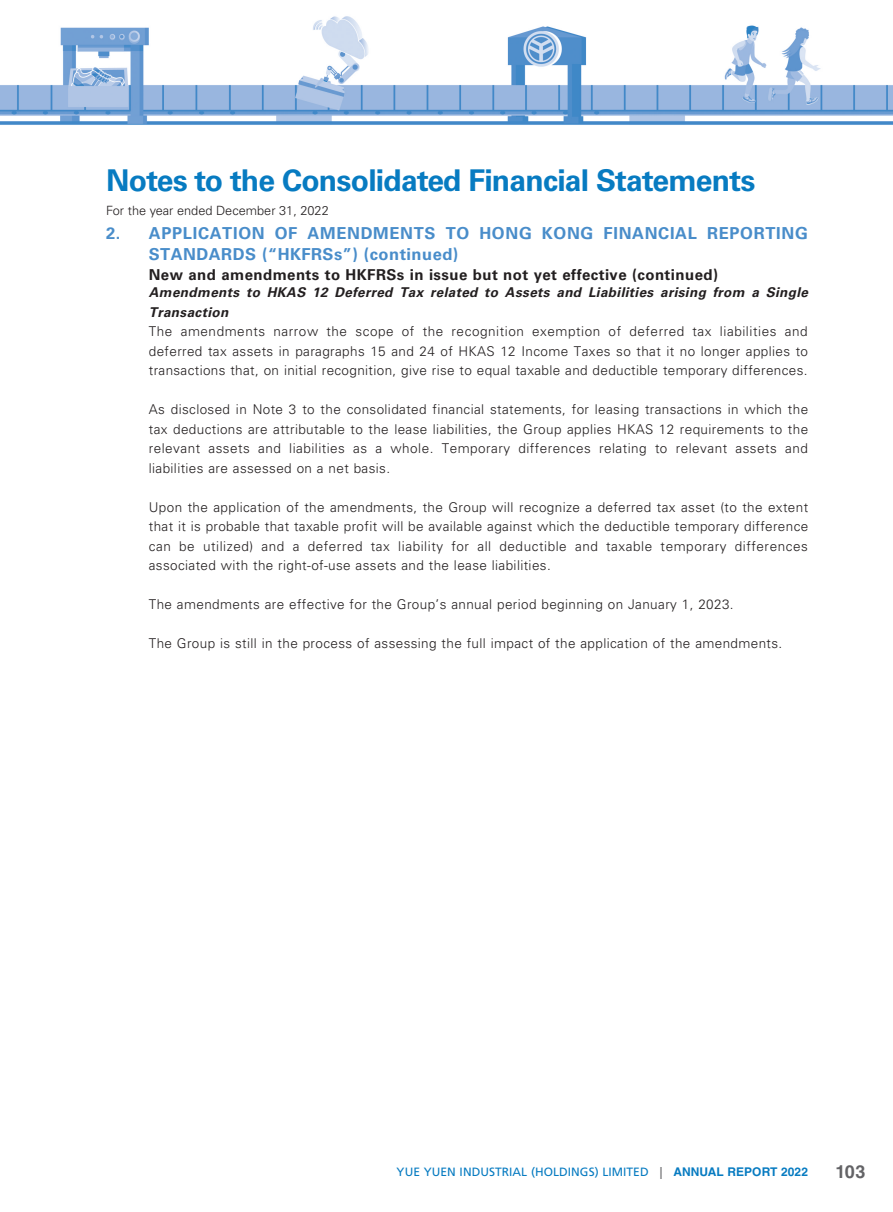
<style>
.page{position:relative;width:893px;height:1212px;background:#fff}
.page>*{position:absolute;margin:0;border:0;box-sizing:border-box;transform-origin:0 0}
.t1{font:700 30px "Univers LT Std";letter-spacing:-.025em;color:#077bc1}
.t2{font:700 18px "Helvetica LT Std";color:#636366}
.t3{font:700 16.5px/21px "Univers LT Std";letter-spacing:.04em;color:#498dca}
.t4{font:700 15px "Univers LT Std";letter-spacing:.03em;color:#231f20}
.t5{font:300 13.5px/19.5px "Univers LT Std";letter-spacing:.03em;color:#231f20;text-align:justify}
.t6{font:italic 700 13.5px/19.5px "Univers LT Std";letter-spacing:.03em;color:#231f20}
.t7{font:300 12.75px "Univers LT Std";color:#231f20}
.t8{font:12px "Frutiger LT Std";letter-spacing:.005em;color:#077bc1}
.s1{color:#636366}
.s2{font-family:"Helvetica LT Std";font-weight:700}
</style>
<div class="page">
<img style="left:0;top:16px;width:893px;height:109px">
<h1 class="t1" style="left:106px;top:163px;width:651px">Notes to the Consolidated Financial Statements</h1>
<p class="t7" style="left:106px;top:202px;width:224px">For the year ended December 31, 2022</p>
<p class="t3" style="left:149px;top:223px;width:661px;text-indent:-43px">2. APPLICATION OF AMENDMENTS TO HONG KONG FINANCIAL REPORTING<br>STANDARDS (“HKFRSs”) (continued)</p>
<p class="t4" style="left:149px;top:266px;width:571px">New and amendments to HKFRSs in issue but not yet effective (continued)</p>
<p class="t6" style="left:149px;top:283px;width:661px">Amendments to HKAS 12 Deferred Tax related to Assets and Liabilities arising from a Single<br>Transaction</p>
<p class="t5" style="left:149px;top:322px;width:661px">The amendments narrow the scope of the recognition exemption of deferred tax liabilities and deferred tax assets in paragraphs 15 and 24 of HKAS 12 Income Taxes so that it no longer applies to transactions that, on initial recognition, give rise to equal taxable and deductible temporary differences.</p>
<p class="t5" style="left:149px;top:400px;width:661px">As disclosed in Note 3 to the consolidated financial statements, for leasing transactions in which the tax deductions are attributable to the lease liabilities, the Group applies HKAS 12 requirements to the relevant assets and liabilities as a whole. Temporary differences relating to relevant assets and liabilities are assessed on a net basis.</p>
<p class="t5" style="left:149px;top:497px;width:661px">Upon the application of the amendments, the Group will recognize a deferred tax asset (to the extent that it is probable that taxable profit will be available against which the deductible temporary difference can be utilized) and a deferred tax liability for all deductible and taxable temporary differences associated with the right-of-use assets and the lease liabilities.</p>
<p class="t5" style="left:149px;top:595px;width:586px">The amendments are effective for the Group’s annual period beginning on January 1, 2023.</p>
<p class="t5" style="left:149px;top:634px;width:635px">The Group is still in the process of assessing the full impact of the application of the amendments.</p>
<p class="t8" style="left:397px;top:1164px;width:413px">YUE YUEN INDUSTRIAL (HOLDINGS) LIMITED <span class="s1">|</span> <span class="s2">ANNUAL REPORT 2022</span></p>
<h2 class="t2" style="left:835px;top:1160px;width:32px">103</h2>
</div>
